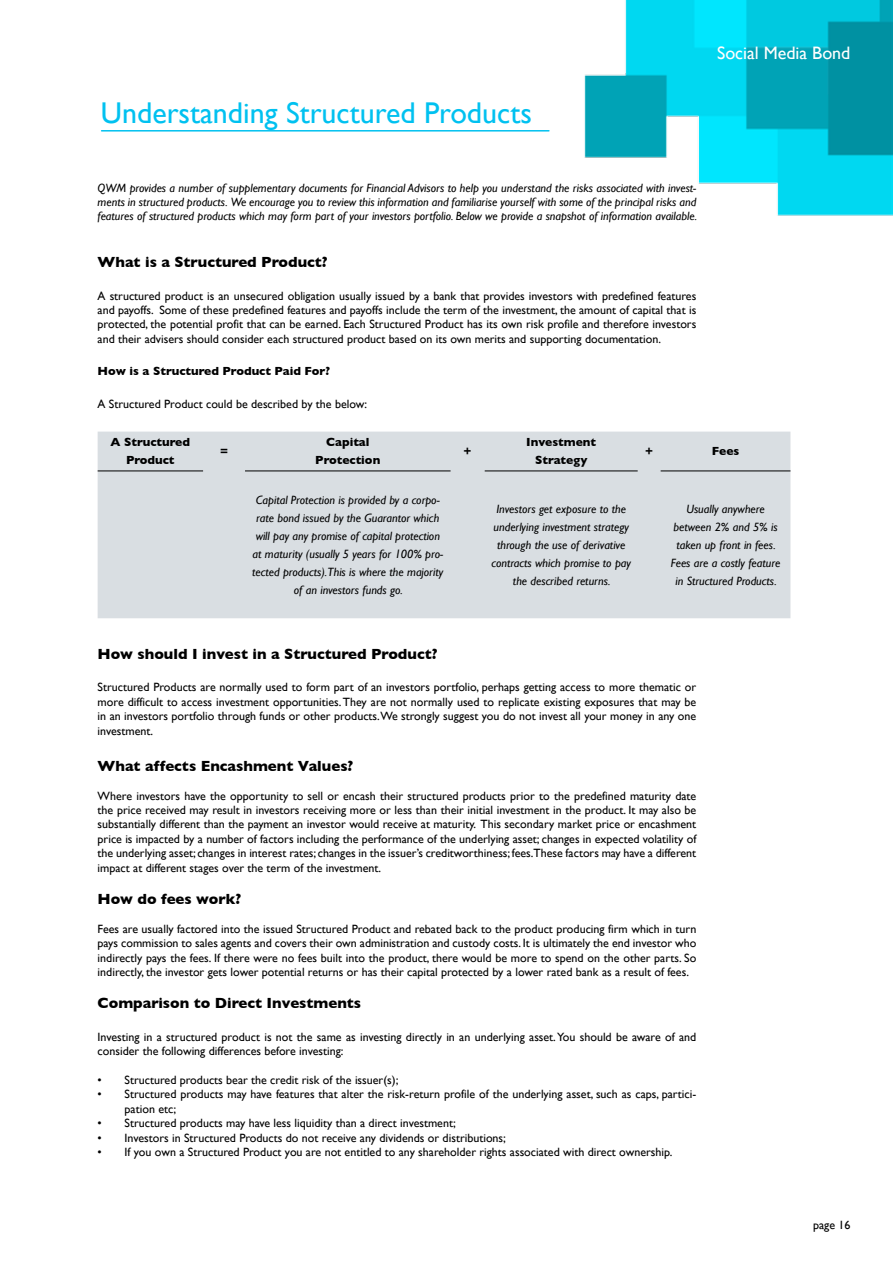
<style>
.page{position:relative;width:893px;height:1263px;background:#fff}
.page>*{position:absolute;margin:0;border:0;box-sizing:border-box;transform-origin:0 0}
.t1{font:30px "Gill Sans";color:#00c1f0}
.t2{font:18px "Gill Sans";color:#fff}
.t3{font:700 15px "Gill Sans";color:#000}
.t4{font:12px/14.4px "Gill Sans";color:#000;text-align:justify}
.t5{font:italic 12px/18px "Gill Sans";color:#000;text-align:center}
.t6{font:700 12px/18px "Gill Sans";color:#000;text-align:center}
</style>
<div class="page">
<img style="left:584px;top:0;width:309px;height:216px">
<div style="left:98px;top:432px;width:692px;height:186px;background:#d9dee2"></div>
<hr style="left:98px;top:470px;width:105px;height:1px;background:#000">
<hr style="left:245px;top:470px;width:206px;height:1px;background:#000">
<hr style="left:485px;top:470px;width:153px;height:1px;background:#000">
<hr style="left:661px;top:470px;width:129px;height:1px;background:#000">
<hr style="left:102px;top:130px;width:447px;height:2px;background:#00c1f0">
<h1 class="t1" style="left:101px;top:95px;width:433px">Understanding Structured Products</h1>
<h2 class="t2" style="left:717px;top:43px;width:135px">Social Media Bond</h2>
<p class="t5" style="left:98px;top:180px;width:601px;line-height:14.4px;text-align:justify">QWM provides a number of supplementary documents for Financial Advisors to help you understand the risks associated with invest&shy;ments in structured products. We encourage you to review this information and familiarise yourself with some of the principal risks and features of structured products which may form part of your investors portfolio. Below we provide a snapshot of information available.</p>
<p class="t3" style="left:98px;top:253px;width:232px">What is a Structured Product?</p>
<p class="t4" style="left:98px;top:288px;width:600px">A structured product is an unsecured obligation usually issued by a bank that provides investors with predefined features and payoffs. Some of these predefined features and payoffs include the term of the investment, the amount of capital that is protected, the potential profit that can be earned. Each Structured Product has its own risk profile and therefore investors and their advisers should consider each structured product based on its own merits and supporting documentation.</p>
<p class="t6" style="left:98px;top:362px;width:234px">How is a Structured Product Paid For?</p>
<p class="t4" style="left:98px;top:396px;width:271px">A Structured Product could be described by the below:</p>
<p class="t6" style="left:111px;top:433px;width:81px">A Structured<br>Product</p>
<p class="t6" style="left:220px;top:442px;width:10px">=</p>
<p class="t6" style="left:315px;top:433px;width:66px">Capital<br>Protection</p>
<p class="t6" style="left:464px;top:442px;width:10px">+</p>
<p class="t6" style="left:526px;top:433px;width:71px">Investment<br>Strategy</p>
<p class="t6" style="left:645px;top:442px;width:10px">+</p>
<p class="t6" style="left:712px;top:442px;width:29px">Fees</p>
<p class="t5" style="left:252px;top:491px;width:193px">Capital Protection is provided by a corpo&shy;rate bond issued by the Guarantor which will pay any promise of capital protection at maturity (usually 5 years for 100% pro&shy;tected products).This is where the majority of an investors funds go.</p>
<p class="t5" style="left:491px;top:500px;width:141px">Investors get exposure to the underlying investment strategy through the use of derivative contracts which promise to pay the described returns.</p>
<p class="t5" style="left:671px;top:500px;width:111px">Usually anywhere between 2% and 5% is taken up front in fees.<br>Fees are a costly feature in Structured Products.</p>
<p class="t3" style="left:98px;top:645px;width:341px">How should I invest in a Structured Product?</p>
<p class="t4" style="left:98px;top:680px;width:600px">Structured Products are normally used to form part of an investors portfolio, perhaps getting access to more thematic or more difficult to access investment opportunities. They are not normally used to replicate existing exposures that may be in an investors portfolio through funds or other products. We strongly suggest you do not invest all your money in any one investment.</p>
<p class="t3" style="left:98px;top:757px;width:257px">What affects Encashment Values?</p>
<p class="t4" style="left:98px;top:788px;width:600px">Where investors have the opportunity to sell or encash their structured products prior to the predefined maturity date the price received may result in investors receiving more or less than their initial investment in the product. It may also be substantially different than the payment an investor would receive at maturity. This secondary market price or encashment price is impacted by a number of factors including the performance of the underlying asset; changes in expected volatility of the underlying asset; changes in interest rates; changes in the issuer’s creditworthiness; fees.These factors may have a different impact at different stages over the term of the investment.</p>
<p class="t3" style="left:98px;top:890px;width:145px">How do fees work?</p>
<p class="t4" style="left:98px;top:921px;width:600px">Fees are usually factored into the issued Structured Product and rebated back to the product producing firm which in turn pays commission to sales agents and covers their own administration and custody costs. It is ultimately the end investor who indirectly pays the fees. If there were no fees built into the product, there would be more to spend on the other parts. So indirectly, the investor gets lower potential returns or has their capital protected by a lower rated bank as a result of fees.</p>
<p class="t3" style="left:98px;top:994px;width:265px">Comparison to Direct Investments</p>
<p class="t4" style="left:98px;top:1029px;width:600px">Investing in a structured product is not the same as investing directly in an underlying asset. You should be aware of and consider the following differences before investing:</p>
<p class="t4" style="left:98px;top:1072px;width:302px">• Structured products bear the credit risk of the issuer(s);</p>
<p class="t4" style="left:125px;top:1087px;width:573px;text-indent:-27px">• Structured products may have features that alter the risk-return profile of the underlying asset, such as caps, partici&shy;pation etc;</p>
<p class="t4" style="left:98px;top:1116px;width:360px">• Structured products may have less liquidity than a direct investment;</p>
<p class="t4" style="left:98px;top:1130px;width:410px">• Investors in Structured Products do not receive any dividends or distributions;</p>
<p class="t4" style="left:98px;top:1144px;width:576px">• If you own a Structured Product you are not entitled to any shareholder rights associated with direct ownership.</p>
<p class="t4" style="left:813px;top:1217px;width:39px">page 16</p>
</div>
